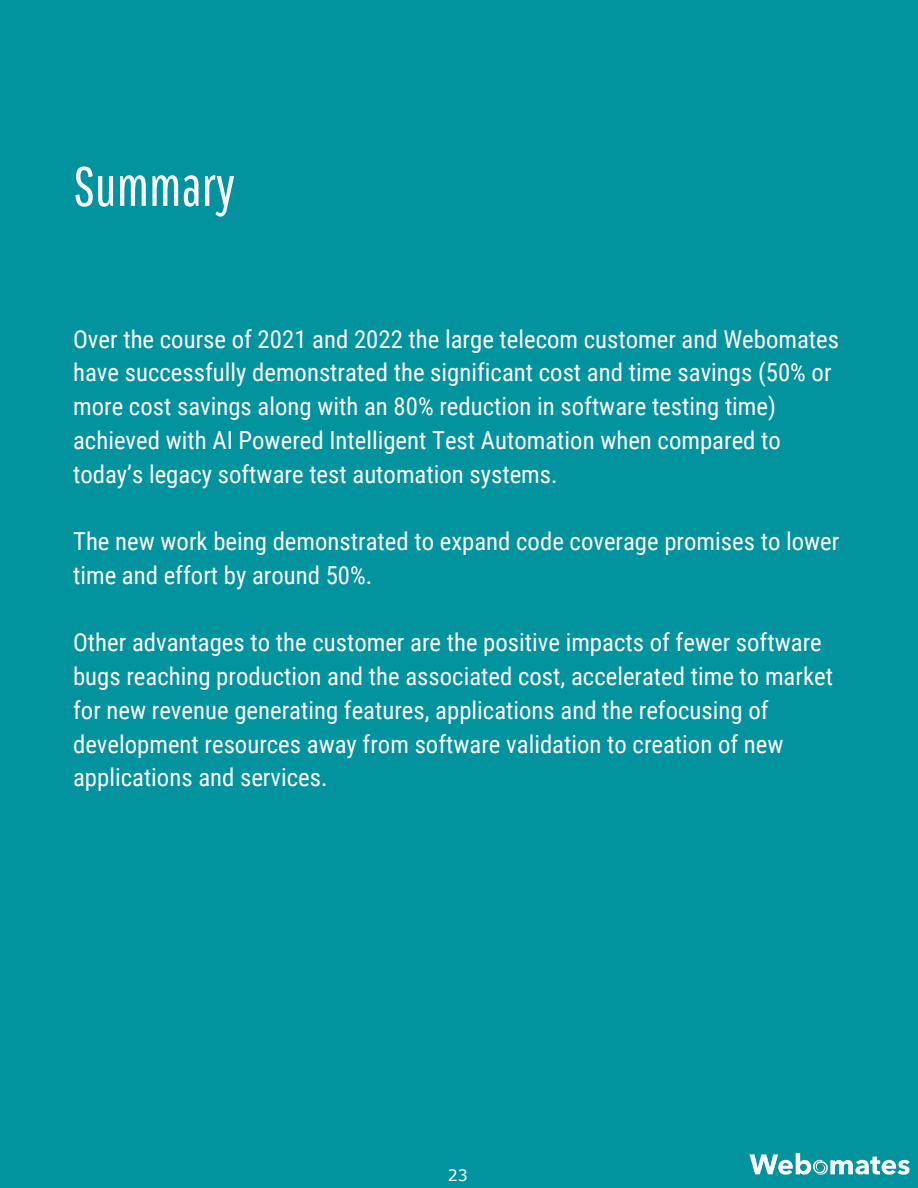
<style>
.page{position:relative;width:918px;height:1188px;background:#01939e}
.page>*{position:absolute;margin:0;border:0;box-sizing:border-box;transform-origin:0 0}
.t1{font:55.2px "Pathway Gothic One";color:#fff}
.t2{font:24.75px/33.8px "Roboto Condensed";color:#fff}
.t3{font:15.75px "Verdana";color:#fff}
</style>
<div class="page">
<img style="left:749px;top:1152px;width:161px;height:23px">
<h1 class="t1" style="left:73px;top:153px;width:163px">Summary</h1>
<p class="t2" style="left:73px;top:321px;width:768px">Over the course of 2021 and 2022 the large telecom customer and Webomates have successfully demonstrated the significant cost and time savings (50% or more cost savings along with an 80% reduction in software testing time) achieved with AI Powered Intelligent Test Automation when compared to today’s legacy software test automation systems.</p>
<p class="t2" style="left:73px;top:524px;width:768px">The new work being demonstrated to expand code coverage promises to lower time and effort by around 50%.</p>
<p class="t2" style="left:73px;top:625px;width:761px">Other advantages to the customer are the positive impacts of fewer software bugs reaching production and the associated cost, accelerated time to market for new revenue generating features, applications and the refocusing of development resources away from software validation to creation of new applications and services.</p>
<p class="t3" style="left:448px;top:1165px;width:22px">23</p>
</div>
